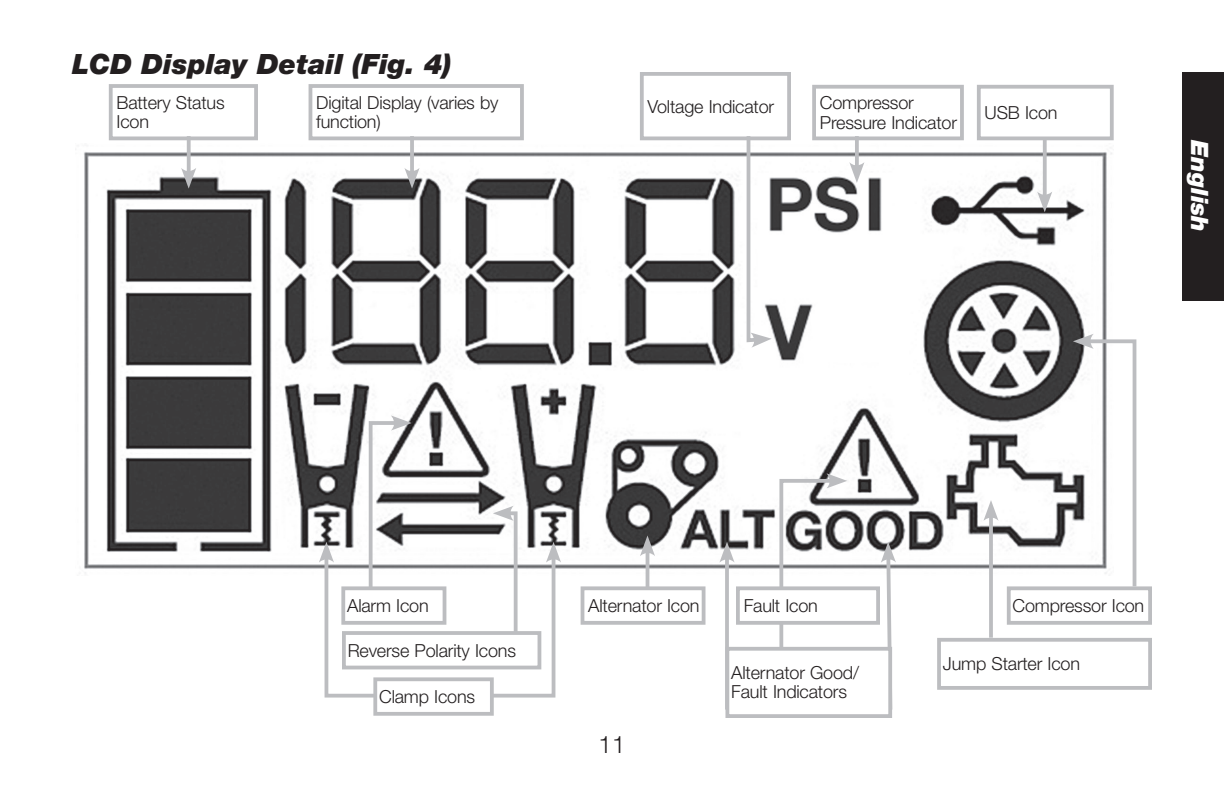
<style>
.page{position:relative;width:1224px;height:792px;background:#fff}
.page>*{position:absolute;margin:0;border:0;box-sizing:border-box;transform-origin:0 0}
.t1{font:italic 900 28px "Helvetica Neue LT Std";color:#231f20}
.t2{font:italic 900 24px "Helvetica Neue LT Std";color:#fff}
.t3{font:300 24px "Helvetica Neue LT Std";color:#231f20}
.t4{font:300 18px/19.2px "Helvetica Neue LT Std";letter-spacing:-.01em;color:#231f20}
</style>
<div class="page">
<div style="left:1182px;top:72px;width:42px;height:228px;background:#231f20"></div>
<img style="left:84px;top:144px;width:1028px;height:432px">
<div style="left:109px;top:84px;width:149px;height:56px;border:4px solid #bcbdc0"></div>
<svg style="left:187px;top:136px;width:4px;height:32px"></svg>
<svg style="left:181px;top:168px;width:15px;height:21px"></svg>
<div style="left:309px;top:84px;width:215px;height:56px;border:4px solid #bcbdc0"></div>
<hr style="left:410px;top:136px;width:4px;height:39px;background:#bcbdc0">
<svg style="left:404px;top:168px;width:16px;height:21px"></svg>
<div style="left:325px;top:553px;width:230px;height:145px;border:4px solid #bcbdc0"></div>
<svg style="left:319px;top:542px;width:15px;height:21px"></svg>
<svg style="left:546px;top:542px;width:15px;height:21px"></svg>
<svg style="left:367px;top:415px;width:45px;height:171px"></svg>
<div style="left:341px;top:586px;width:105px;height:39px;border:4px solid #bcbdc0"></div>
<svg style="left:493px;top:506px;width:26px;height:125px"></svg>
<div style="left:342px;top:631px;width:199px;height:38px;border:4px solid #bcbdc0"></div>
<div style="left:375px;top:679px;width:117px;height:35px;background:#fff"></div>
<div style="left:373px;top:677px;width:121px;height:39px;border:4px solid #bcbdc0"></div>
<div style="left:640px;top:72px;width:151px;height:68px;border:4px solid #bcbdc0"></div>
<svg style="left:745px;top:135px;width:27px;height:213px"></svg>
<div style="left:812px;top:85px;width:152px;height:55px;border:4px solid #bcbdc0"></div>
<svg style="left:855px;top:136px;width:4px;height:26px"></svg>
<svg style="left:849px;top:162px;width:15px;height:21px"></svg>
<div style="left:977px;top:85px;width:137px;height:55px;border:4px solid #bcbdc0"></div>
<svg style="left:1043px;top:138px;width:4px;height:54px"></svg>
<svg style="left:1037px;top:192px;width:15px;height:20px"></svg>
<svg style="left:1073px;top:334px;width:64px;height:252px"></svg>
<div style="left:1007px;top:586px;width:145px;height:39px;border:4px solid #bcbdc0"></div>
<hr style="left:989px;top:514px;width:4px;height:124px;background:#bcbdc0">
<svg style="left:983px;top:500px;width:16px;height:21px"></svg>
<div style="left:937px;top:638px;width:215px;height:52px;border:4px solid #bcbdc0"></div>
<svg style="left:719px;top:473px;width:177px;height:237px"></svg>
<div style="left:581px;top:586px;width:125px;height:39px;border:4px solid #bcbdc0"></div>
<hr style="left:646px;top:549px;width:3px;height:40px;background:#bcbdc0">
<svg style="left:640px;top:535px;width:15px;height:21px"></svg>
<div style="left:727px;top:649px;width:163px;height:67px;background:#fff"></div>
<div style="left:725px;top:647px;width:167px;height:71px;border:4px solid #bcbdc0"></div>
<div style="left:738px;top:588px;width:140px;height:35px;background:#fff"></div>
<div style="left:736px;top:586px;width:144px;height:39px;border:4px solid #bcbdc0"></div>
<h1 class="t1" style="left:72px;top:47px;width:381px">LCD Display Detail (Fig. 4)</h1>
<p class="t4" style="left:117px;top:93px;width:110px">Battery Status<br>Icon</p>
<p class="t4" style="left:316px;top:93px;width:184px">Digital Display (varies by function)</p>
<p class="t4" style="left:648px;top:96px;width:128px">Voltage Indicator</p>
<p class="t4" style="left:820px;top:93px;width:139px">Compressor<br>Pressure Indicator</p>
<p class="t4" style="left:985px;top:103px;width:74px">USB Icon</p>
<h2 class="t2" style="left:1214px;top:140px;width:93px;rotate:90deg">English</h2>
<p class="t4" style="left:347px;top:596px;width:83px">Alarm Icon</p>
<p class="t4" style="left:348px;top:640px;width:170px">Reverse Polarity Icons</p>
<p class="t4" style="left:379px;top:687px;width:98px">Clamp Icons</p>
<p class="t4" style="left:588px;top:596px;width:113px">Alternator Icon</p>
<h2 class="t3" style="left:599px;top:730px;width:28px">11</h2>
<p class="t4" style="left:744px;top:596px;width:76px">Fault Icon</p>
<p class="t4" style="left:731px;top:663px;width:129px">Alternator Good/<br>Fault Indicators</p>
<p class="t4" style="left:1013px;top:596px;width:133px">Compressor Icon</p>
<p class="t4" style="left:943px;top:654px;width:139px">Jump Starter Icon</p>
</div>
